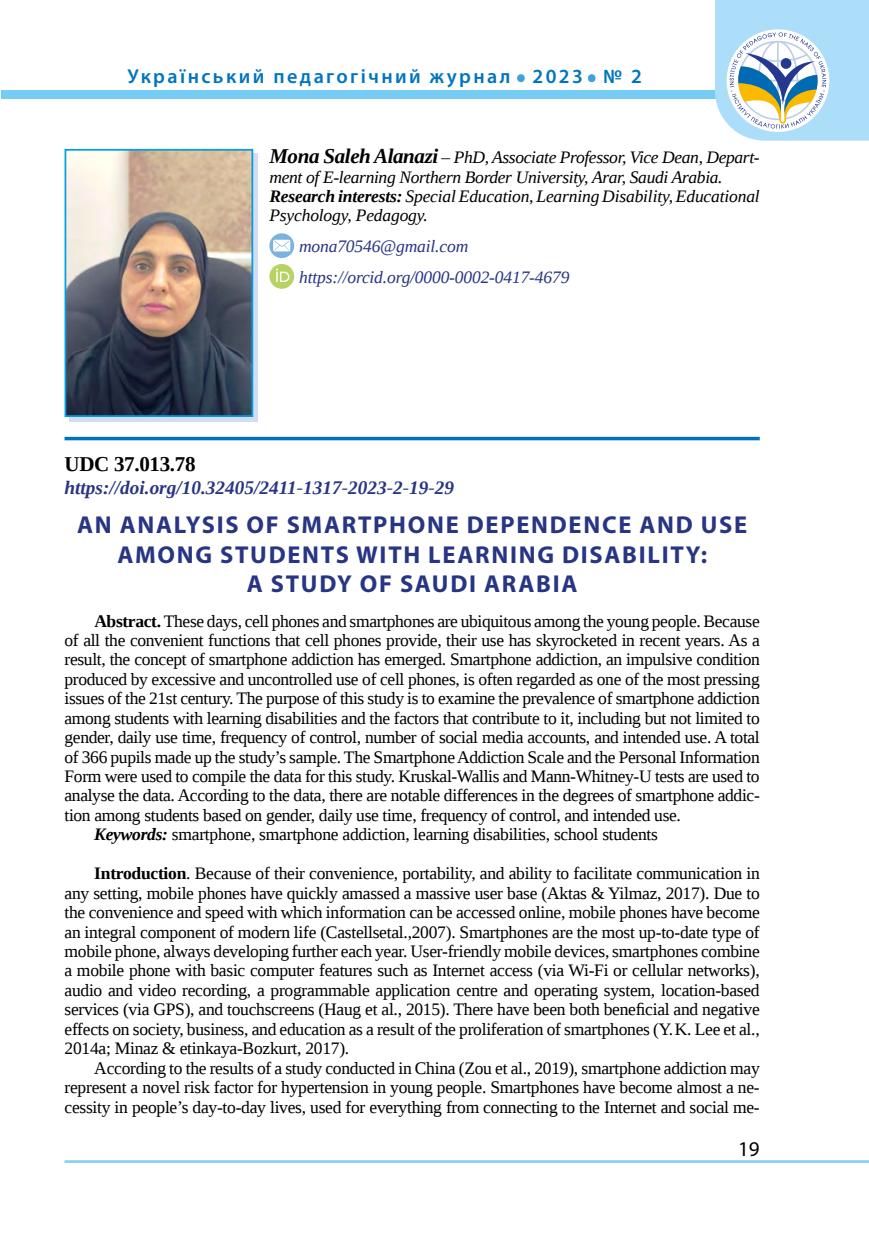
<style>
.page{position:relative;width:869px;height:1241px;background:#fff}
.page>*{position:absolute;margin:0;border:0;box-sizing:border-box;transform-origin:0 0}
.t1{font:600 50.4px "Myriad Pro";color:#3ea3dc}
.t2{font:700 24.5px/29.4px "Myriad Pro";letter-spacing:.07em;color:#283583;text-align:center}
.t3{font:700 21px "Liberation Serif";letter-spacing:-.015em;color:#000}
.t4{font:21px "Myriad Pro";color:#000}
.t5{font:600 20.12px "Myriad Pro";letter-spacing:.12em;color:#0075bf}
.t6{font:italic 700 19.25px "Liberation Serif";color:#283583}
.t7{font:17.5px/19.4px "Liberation Serif";letter-spacing:-.02em;color:#000;text-align:justify}
.t8{font:italic 17.5px/19.4px "Liberation Serif";letter-spacing:-.02em;color:#000}
.t9{font:italic 17.5px/30.6px "Liberation Serif";letter-spacing:-.01em;color:#283583}
.s1{font-weight:700;font-size:21px}
.s2{font-weight:700}
.s3{font-weight:700;font-style:italic}
</style>
<div class="page">
<hr style="left:64px;top:1159px;width:804px;height:3px;background:#83d0f5">
<div style="left:1px;top:90px;width:867px;height:8px;background:#75ccf4"></div>
<svg style="left:714px;top:0;width:154px;height:141px"></svg>
<div style="left:69px;top:154px;width:189px;height:268px;background:#d3ddf2"></div>
<img style="left:67px;top:152px;width:183px;height:262px">
<div style="left:64px;top:149px;width:189px;height:268px;border:2px solid #009fe3"></div>
<svg style="left:269px;top:233px;width:25px;height:25px"></svg>
<svg style="left:269px;top:264px;width:25px;height:25px"></svg>
<svg style="left:276px;top:268px;width:13px;height:14px"></svg>
<hr style="left:64px;top:437px;width:695px;height:3px;background:#0072bb">
<p class="t5" style="left:127px;top:64px;width:384px">Український педагогічний журнал</p>
<h1 class="t1" style="left:514px;top:33px;width:13px">.</h1>
<p class="t5" style="left:532px;top:64px;width:52px">2023</p>
<h1 class="t1" style="left:585px;top:33px;width:13px">.</h1>
<p class="t5" style="left:603px;top:64px;width:40px">№ 2</p>
<p class="t8" style="left:269px;top:147px;width:491px"><span class="s1">Mona Saleh Alanazi</span> – PhD, Associate Professor, Vice Dean, Depart&shy;ment of E‑learning Northern Border University, Arar, Saudi Arabia.<br><span class="s2">Research interests:</span> Special Education, Learning Disability, Educational Psychology, Pedagogy.</p>
<p class="t9" style="left:299px;top:231px;width:271px">mona70546@gmail.com https://orcid.org/0000-0002-0417-4679</p>
<p class="t3" style="left:64px;top:449px;width:132px">UDC 37.013.78</p>
<p class="t6" style="left:64px;top:475px;width:391px">https://doi.org/10.32405/2411-1317-2023-2-19-29</p>
<h2 class="t2" style="left:77px;top:509px;width:671px">AN ANALYSIS OF SMARTPHONE DEPENDENCE AND USE<br>AMONG STUDENTS WITH LEARNING DISABILITY:<br>A STUDY OF SAUDI ARABIA</h2>
<p class="t7" style="left:94px;top:610px;width:666px"><span class="s2">Abstract.</span> These days, cell phones and smartphones are ubiquitous among the young people. Because</p>
<p class="t7" style="left:64px;top:630px;width:696px">of all the convenient functions that cell phones provide, their use has skyrocketed in recent years. As a</p>
<p class="t7" style="left:64px;top:649px;width:696px">result, the concept of smartphone addiction has emerged. Smartphone addiction, an impulsive condition</p>
<p class="t7" style="left:64px;top:669px;width:696px">produced by excessive and uncontrolled use of cell phones, is often regarded as one of the most pressing</p>
<p class="t7" style="left:64px;top:688px;width:696px">issues of the 21st century. The purpose of this study is to examine the prevalence of smartphone addiction</p>
<p class="t7" style="left:64px;top:708px;width:696px">among students with learning disabilities and the factors that contribute to it, including but not limited to</p>
<p class="t7" style="left:64px;top:727px;width:696px">gender, daily use time, frequency of control, number of social media accounts, and intended use. A total</p>
<p class="t7" style="left:64px;top:746px;width:696px">of 366 pupils made up the study’s sample. The Smartphone Addiction Scale and the Personal Information</p>
<p class="t7" style="left:64px;top:766px;width:696px">Form were used to compile the data for this study. Kruskal-Wallis and Mann-Whitney-U tests are used to</p>
<p class="t7" style="left:64px;top:785px;width:696px">analyse the data. According to the data, there are notable differences in the degrees of smartphone addic-</p>
<p class="t7" style="left:64px;top:805px;width:617px">tion among students based on gender, daily use time, frequency of control, and intended use.</p>
<p class="t7" style="left:94px;top:824px;width:565px"><span class="s3">Keywords:</span> smartphone, smartphone addiction, learning disabilities, school students</p>
<p class="t7" style="left:64px;top:863px;width:696px;text-indent:30px"><span class="s2">Introduction</span>. Because of their convenience, portability, and ability to facilitate communication in any setting, mobile phones have quickly amassed a massive user base (Aktas &amp; Yilmaz, 2017). Due to the convenience and speed with which information can be accessed online, mobile phones have become an integral component of modern life (Castellsetal.,2007). Smartphones are the most up-to-date type of mobile phone, always developing further each year. User-friendly mobile devices, smartphones combine a mobile phone with basic computer features such as Internet access (via Wi-Fi or cellular networks), audio and video recording, a programmable application centre and operating system, location-based services (via GPS), and touchscreens (Haug et al., 2015). There have been both beneficial and negative effects on society, business, and education as a result of the proliferation of smartphones (Y.K. Lee et al., 2014a; Minaz &amp; etinkaya-Bozkurt, 2017).</p>
<p class="t7" style="left:64px;top:1057px;width:696px;text-indent:30px">According to the results of a study conducted in China (Zou et al., 2019), smartphone addiction may represent a novel risk factor for hypertension in young people. Smartphones have become almost a ne&shy;cessity in people’s day-to-day lives, used for everything from connecting to the Internet and social me-</p>
<p class="t4" style="left:737px;top:1135px;width:23px">19</p>
</div>
